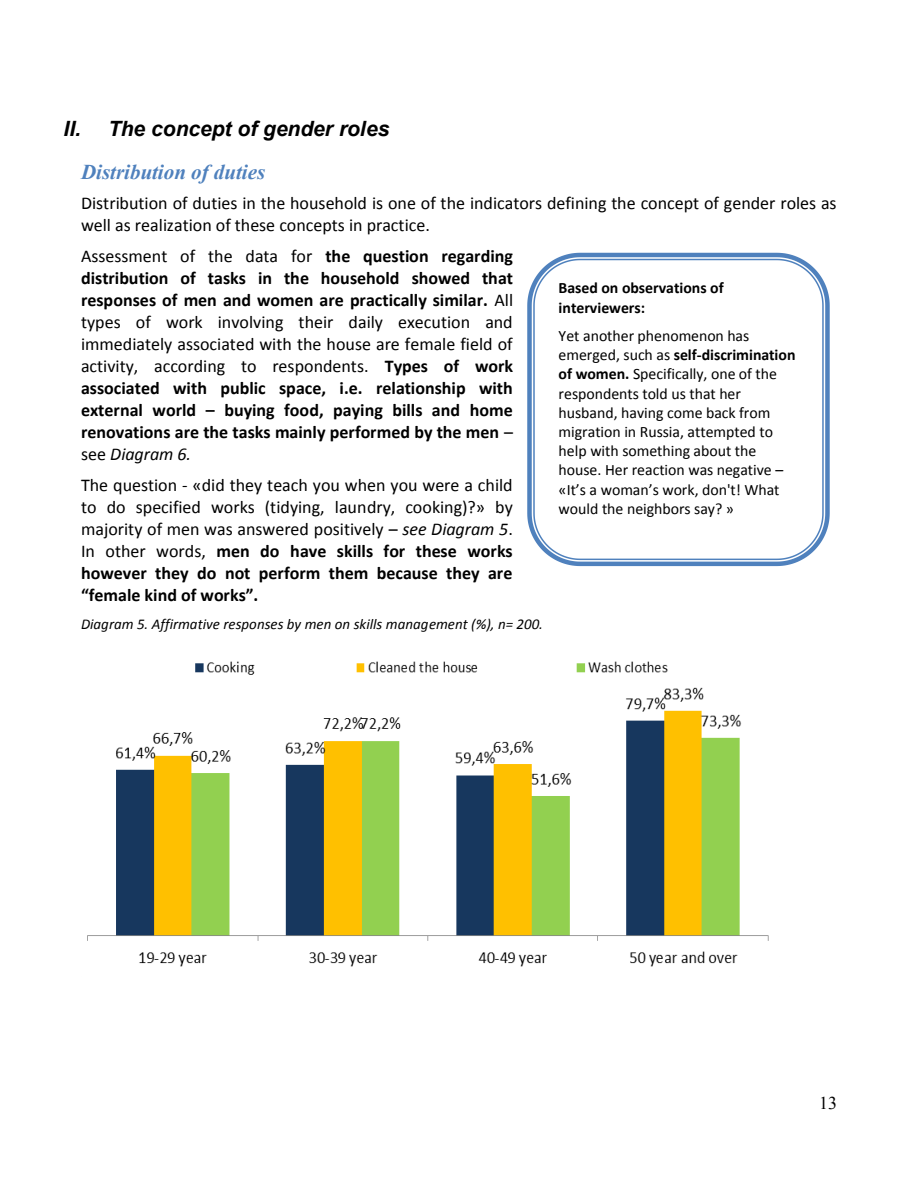
<style>
.page{position:relative;width:918px;height:1188px;background:#fff}
.page>*{position:absolute;margin:0;border:0;box-sizing:border-box;transform-origin:0 0}
.t1{font:italic 700 21px "Arial";letter-spacing:-.005em;color:#000}
.t2{font:italic 700 21px "Times New Roman";letter-spacing:.005em;color:#4f81bd}
.t3{font:700 18px/22px "Calibri";color:#000;text-align:justify}
.t4{font:18px/22px "Calibri";color:#000}
.t5{font:18px "Times New Roman";color:#000}
.t6{font:15.9px/19.2px "Calibri";color:#000}
.t7{font:700 15.9px/19.2px "Calibri";color:#000}
.t8{font:italic 15px "Calibri";color:#000}
.s1{font-weight:400}
.s2{font-weight:400;font-style:italic}
.s3{font-style:italic}
.s4{font-weight:700}
</style>
<div class="page">
<img style="left:87px;top:661px;width:682px;height:306px">
<svg style="left:527px;top:253px;width:303px;height:313px"></svg>
<h2 class="t1" style="left:64px;top:117px;width:327px">II. The concept of gender roles</h2>
<h3 class="t2" style="left:81px;top:160px;width:186px">Distribution of duties</h3>
<p class="t4" style="left:81px;top:194px;width:757px">Distribution of duties in the household is one of the indicators defining the concept of gender roles as well as realization of these concepts in practice.</p>
<p class="t3" style="left:81px;top:247px;width:434px"><span class="s1">Assessment of the data for</span> the question regarding distribution of tasks in the household showed that responses of men and women are practically similar. <span class="s1">All types of work involving their daily execution and immediately associated with the house are female field of activity, according to respondents.</span> Types of work associated with public space, i.e. relationship with external world – buying food, paying bills and home renovations are the tasks mainly performed by the men <span class="s1">– see</span> <span class="s2">Diagram 6.</span></p>
<p class="t4" style="left:81px;top:476px;width:433px;text-align:justify">The question - «did they teach you when you were a child to do specified works (tidying, laundry, cooking)?» by majority of men was answered positively – <span class="s3">see Diagram 5</span>.<br>In other words, <span class="s4">men do have skills for these works however they do not perform them because they are “female kind of works”.</span></p>
<p class="t8" style="left:81px;top:618px;width:464px">Diagram 5. Affirmative responses by men on skills management (%), n= 200.</p>
<p class="t7" style="left:559px;top:280px;width:167px">Based on observations of interviewers:</p>
<p class="t6" style="left:559px;top:327px;width:238px">Yet another phenomenon has emerged, such as <span class="s4">self-discrimination of women.</span> Specifically, one of the respondents told us that her husband, having come back from migration in Russia, attempted to help with something about the house. Her reaction was negative – «It’s a woman’s work, don't! What would the neighbors say? »</p>
<p class="t5" style="left:819px;top:1093px;width:19px">13</p>
</div>
